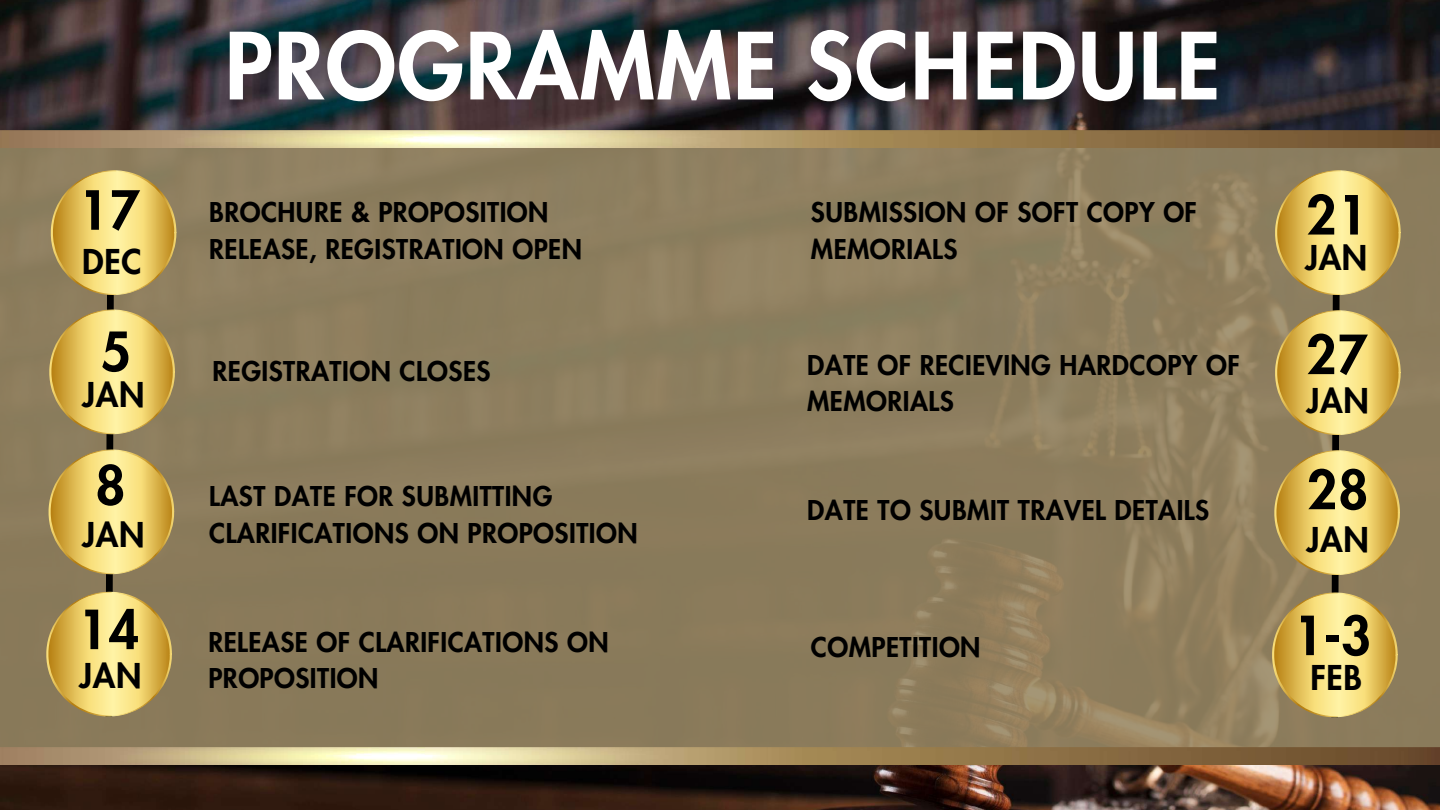
<style>
.page{position:relative;width:1440px;height:810px;background:#fff}
.page>*{position:absolute;margin:0;border:0;box-sizing:border-box;transform-origin:0 0}
.t1{font:800 89.9px "Futura LT Pro";letter-spacing:.02em;color:#fff}
.t2{font:800 52.4px "Futura LT Pro";letter-spacing:.02em;color:#000}
.t3{font:800 33.4px "Futura LT Pro";letter-spacing:.02em;color:#000}
.t4{font:800 26.6px/36.8px "Futura LT Pro";letter-spacing:.02em;color:#000}
</style>
<div class="page">
<img style="left:0;top:0;width:1440px;height:810px">
<div style="left:0;top:131px;width:1440px;height:633px;background:#8c7d5d"></div>
<svg style="left:46px;top:170px;width:130px;height:547px"></svg>
<img style="left:0;top:131px;width:1440px;height:17px">
<img style="left:0;top:747px;width:1440px;height:18px">
<svg style="left:1272px;top:170px;width:129px;height:554px"></svg>
<h2 class="t2" style="left:78px;top:187px;width:63px">17</h2>
<p class="t3" style="left:82px;top:246px;width:61px">DEC</p>
<h2 class="t2" style="left:101px;top:328px;width:32px">5</h2>
<p class="t3" style="left:82px;top:380px;width:64px">JAN</p>
<h2 class="t2" style="left:95px;top:461px;width:32px">8</h2>
<p class="t3" style="left:82px;top:520px;width:64px">JAN</p>
<h2 class="t2" style="left:78px;top:606px;width:63px">14</h2>
<p class="t3" style="left:79px;top:660px;width:64px">JAN</p>
<h1 class="t1" style="left:225px;top:25px;width:997px">PROGRAMME SCHEDULE</h1>
<p class="t4" style="left:209px;top:195px;width:374px">BROCHURE &amp; PROPOSITION<br>RELEASE, REGISTRATION OPEN</p>
<p class="t4" style="left:213px;top:354px;width:279px">REGISTRATION CLOSES</p>
<p class="t4" style="left:209px;top:479px;width:430px">LAST DATE FOR SUBMITTING<br>CLARIFICATIONS ON PROPOSITION</p>
<p class="t4" style="left:208px;top:625px;width:402px">RELEASE OF CLARIFICATIONS ON<br>PROPOSITION</p>
<p class="t4" style="left:811px;top:195px;width:388px">SUBMISSION OF SOFT COPY OF<br>MEMORIALS</p>
<p class="t4" style="left:807px;top:348px;width:434px">DATE OF RECIEVING HARDCOPY OF<br>MEMORIALS</p>
<p class="t4" style="left:807px;top:493px;width:403px">DATE TO SUBMIT TRAVEL DETAILS</p>
<p class="t4" style="left:811px;top:630px;width:171px">COMPETITION</p>
<h2 class="t2" style="left:1306px;top:191px;width:63px">21</h2>
<p class="t3" style="left:1305px;top:242px;width:64px">JAN</p>
<h2 class="t2" style="left:1306px;top:331px;width:63px">27</h2>
<p class="t3" style="left:1307px;top:386px;width:64px">JAN</p>
<h2 class="t2" style="left:1307px;top:466px;width:63px">28</h2>
<p class="t3" style="left:1307px;top:524px;width:64px">JAN</p>
<h2 class="t2" style="left:1293px;top:612px;width:79px">1-3</h2>
<p class="t3" style="left:1310px;top:662px;width:53px">FEB</p>
</div>
